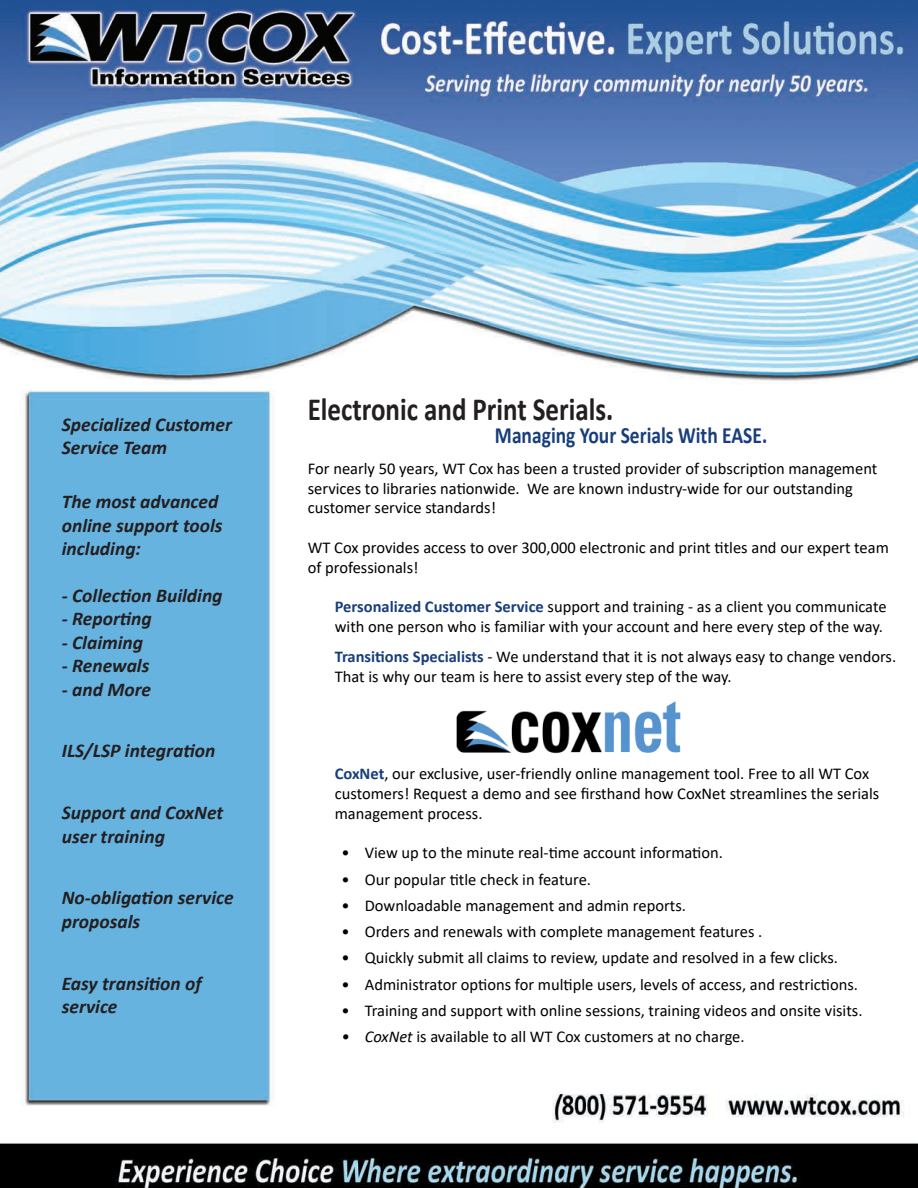
<style>
.page{position:relative;width:918px;height:1188px;background:#fff}
.page>*{position:absolute;margin:0;border:0;box-sizing:border-box;transform-origin:0 0}
.t1{font:700 32.4px "Calibri";color:#231f20;scale:.83 1}
.t2{font:700 23.4px "Calibri";color:#183e7b;scale:.83 1}
.t3{font:italic 700 19.5px/23.4px "Calibri";color:#231f20}
.t4{font:16.5px/19.8px "Calibri";color:#000}
.s1{font-weight:700;color:#183e7b}
.s2{font-style:italic}
</style>
<div class="page">
<img style="left:0;top:0;width:918px;height:1188px">
<img style="left:454px;top:699px;width:229px;height:57px">
<p class="t3" style="left:62px;top:412px;width:172px">Specialized Customer<br>Service Team</p>
<p class="t3" style="left:62px;top:490px;width:162px">The most advanced online support tools including:</p>
<p class="t3" style="left:62px;top:583px;width:162px">- Collection Building</p>
<p class="t3" style="left:62px;top:607px;width:92px">- Reporting</p>
<p class="t3" style="left:62px;top:630px;width:83px">- Claiming</p>
<p class="t3" style="left:62px;top:653px;width:89px">- Renewals</p>
<p class="t3" style="left:62px;top:677px;width:91px">- and More</p>
<p class="t3" style="left:62px;top:739px;width:155px">ILS/LSP integration</p>
<p class="t3" style="left:62px;top:800px;width:163px">Support and CoxNet user training</p>
<p class="t3" style="left:62px;top:886px;width:173px">No-obligation service proposals</p>
<p class="t3" style="left:62px;top:971px;width:141px">Easy transition of service</p>
<p class="t1" style="left:308px;top:386px;width:370px">Electronic and Print Serials.</p>
<p class="t2" style="left:495px;top:419px;width:330px">Managing Your Serials With EASE.</p>
<p class="t4" style="left:308px;top:458px;width:571px">For nearly 50 years, WT Cox has been a trusted provider of subscription management</p>
<p class="t4" style="left:308px;top:478px;width:547px">services to libraries nationwide. We are known industry-wide for our outstanding</p>
<p class="t4" style="left:308px;top:498px;width:190px">customer service standards!</p>
<p class="t4" style="left:308px;top:537px;width:583px">WT Cox provides access to over 300,000 electronic and print titles and our expert team of professionals!</p>
<p class="t4" style="left:335px;top:597px;width:553px"><span class="s1">Personalized Customer Service</span> support and training - as a client you communicate with one person who is familiar with your account and here every step of the way.</p>
<p class="t4" style="left:335px;top:647px;width:563px"><span class="s1">Transitions Specialists</span> - We understand that it is not always easy to change vendors.<br>That is why our team is here to assist every step of the way.</p>
<p class="t4" style="left:335px;top:764px;width:546px"><span class="s1">CoxNet</span>, our exclusive, user-friendly online management tool. Free to all WT Cox customers! Request a demo and see firsthand how CoxNet streamlines the serials management process.</p>
<p class="t4" style="left:342px;top:843px;width:383px">• View up to the minute real-time account information.</p>
<p class="t4" style="left:342px;top:869px;width:251px">• Our popular title check in feature.</p>
<p class="t4" style="left:342px;top:895px;width:346px">• Downloadable management and admin reports.</p>
<p class="t4" style="left:342px;top:921px;width:422px">• Orders and renewals with complete management features .</p>
<p class="t4" style="left:342px;top:948px;width:498px">• Quickly submit all claims to review, update and resolved in a few clicks.</p>
<p class="t4" style="left:342px;top:974px;width:518px">• Administrator options for multiple users, levels of access, and restrictions.</p>
<p class="t4" style="left:342px;top:1000px;width:522px">• Training and support with online sessions, training videos and onsite visits.</p>
<p class="t4" style="left:342px;top:1026px;width:405px"><span class="s2">• CoxNet</span> is available to all WT Cox customers at no charge.</p>
</div>
